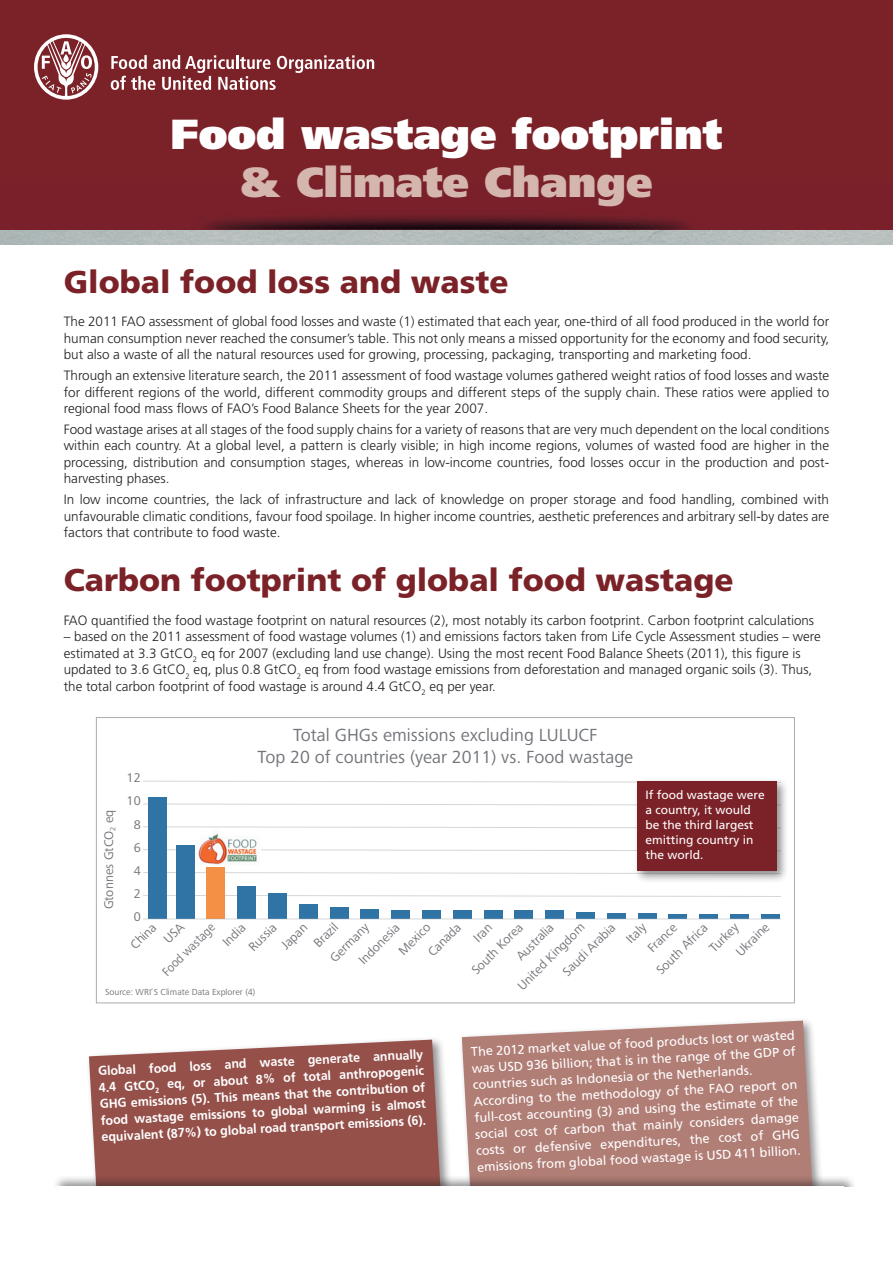
<style>
.page{position:relative;width:893px;height:1263px;background:#fff}
.page>*{position:absolute;margin:0;border:0;box-sizing:border-box;transform-origin:0 0}
.t1{font:900 42px "Frutiger";color:#fff}
.t2{font:900 42px "Frutiger";color:#d4b6ae}
.Titre_1{font:900 31.5px "Frutiger";color:#7b2228}
.t3{font:18.15px/21.9px "Frutiger Next Pro";color:#717479;text-align:center}
.Body_copy{font:300 13.5px/16.5px "Frutiger";color:#231f20;text-align:justify}
.t4{font:13.05px "Frutiger Next Pro";color:#717479}
.t5{font:13.05px "Frutiger Next Pro";color:#717479;scale:.9 1}
.Body_copy-2{font:12.75px/16.5px "Frutiger";color:#fff;text-align:justify}
.Body_copy-3{font:700 12.75px/16.5px "Frutiger";color:#fff;text-align:justify}
.Body_copy-4{font:12px/15px "Frutiger";color:#fff}
.t6{font:9.15px "Frutiger Next Pro";color:#717479}
</style>
<div class="page">
<img style="left:0;top:229px;width:893px;height:15px">
<div style="left:0;top:0;width:893px;height:229px;background:#7b2228"></div>
<div style="left:458px;top:1017px;width:367px;height:208px;background:#231f20;opacity:.5"></div>
<svg style="left:462px;top:1020px;width:351px;height:154px;background:#b78981"></svg>
<div style="left:85px;top:1036px;width:368px;height:190px;background:#231f20;opacity:.5"></div>
<svg style="left:89px;top:1039px;width:352px;height:135px;background:#9e5f5a"></svg>
<div style="left:52px;top:1174px;width:804px;height:36px;background:#231f20;opacity:.5"></div>
<div style="left:28px;top:1187px;width:858px;height:43px;background:#fff"></div>
<svg style="left:143px;top:895px;width:638px;height:2px"></svg>
<svg style="left:143px;top:872px;width:490px;height:2px"></svg>
<svg style="left:143px;top:849px;width:490px;height:2px"></svg>
<svg style="left:143px;top:826px;width:490px;height:2px"></svg>
<svg style="left:143px;top:804px;width:490px;height:1px"></svg>
<svg style="left:143px;top:781px;width:490px;height:2px"></svg>
<div style="left:148px;top:797px;width:19px;height:122px;background:#3074a6"></div>
<div style="left:176px;top:845px;width:18px;height:74px;background:#3074a6"></div>
<div style="left:238px;top:886px;width:18px;height:33px;background:#3074a6"></div>
<div style="left:268px;top:893px;width:19px;height:26px;background:#3074a6"></div>
<div style="left:299px;top:904px;width:19px;height:15px;background:#3074a6"></div>
<div style="left:330px;top:908px;width:18px;height:11px;background:#3074a6"></div>
<div style="left:361px;top:910px;width:18px;height:9px;background:#3074a6"></div>
<div style="left:392px;top:910px;width:18px;height:9px;background:#3074a6"></div>
<div style="left:422px;top:910px;width:19px;height:9px;background:#3074a6"></div>
<div style="left:453px;top:911px;width:19px;height:8px;background:#3074a6"></div>
<div style="left:484px;top:911px;width:18px;height:8px;background:#3074a6"></div>
<div style="left:515px;top:911px;width:18px;height:8px;background:#3074a6"></div>
<div style="left:545px;top:911px;width:19px;height:8px;background:#3074a6"></div>
<div style="left:576px;top:912px;width:19px;height:7px;background:#3074a6"></div>
<div style="left:607px;top:913px;width:19px;height:6px;background:#3074a6"></div>
<div style="left:638px;top:913px;width:18px;height:6px;background:#3074a6"></div>
<div style="left:669px;top:914px;width:18px;height:5px;background:#3074a6"></div>
<div style="left:699px;top:914px;width:19px;height:5px;background:#3074a6"></div>
<div style="left:730px;top:914px;width:19px;height:5px;background:#3074a6"></div>
<div style="left:761px;top:914px;width:18px;height:5px;background:#3074a6"></div>
<div style="left:207px;top:868px;width:18px;height:51px;background:#f48f46"></div>
<hr style="left:143px;top:919px;width:638px;height:1px;background:#a9acb0">
<div style="left:633px;top:778px;width:157px;height:105px;background:#231f20;opacity:.5"></div>
<div style="left:637px;top:782px;width:140px;height:89px;background:#7b2228"></div>
<svg style="left:111px;top:55px;width:263px;height:35px"></svg>
<svg style="left:34px;top:34px;width:64px;height:66px"></svg>
<img style="left:196px;top:833px;width:64px;height:32px">
<p class="t1" style="left:171px;top:109px;width:553px">Food wastage footprint</p>
<p class="t2" style="left:240px;top:157px;width:414px">&amp; Climate Change</p>
<p class="Titre_1" style="left:64px;top:263px;width:446px">Global food loss and waste</p>
<p class="Body_copy" style="left:64px;top:314px;width:767px">The 2011 FAO assessment of global food losses and waste (1) estimated that each year, one-third of all food produced in the world for human consumption never reached the consumer’s table. This not only means a missed opportunity for the economy and food security, but also a waste of all the natural resources used for growing, processing, packaging, transporting and marketing food.</p>
<p class="Body_copy" style="left:64px;top:367px;width:767px">Through an extensive literature search, the 2011 assessment of food wastage volumes gathered weight ratios of food losses and waste for different regions of the world, different commodity groups and different steps of the supply chain. These ratios were applied to regional food mass flows of FAO’s Food Balance Sheets for the year 2007.</p>
<p class="Body_copy" style="left:64px;top:421px;width:767px">Food wastage arises at all stages of the food supply chains for a variety of reasons that are very much dependent on the local conditions within each country. At a global level, a pattern is clearly visible; in high income regions, volumes of wasted food are higher in the processing, distribution and consumption stages, whereas in low-income countries, food losses occur in the production and post&shy;harvesting phases.</p>
<p class="Body_copy" style="left:64px;top:491px;width:767px">In low income countries, the lack of infrastructure and lack of knowledge on proper storage and food handling, combined with unfavourable climatic conditions, favour food spoilage. In higher income countries, aesthetic preferences and arbitrary sell-by dates are factors that contribute to food waste.</p>
<p class="Titre_1" style="left:64px;top:561px;width:671px">Carbon footprint of global food wastage</p>
<p class="Body_copy" style="left:64px;top:612px;width:752px">FAO quantified the food wastage footprint on natural resources (2), most notably its carbon footprint. Carbon footprint calculations</p>
<p class="Body_copy" style="left:64px;top:629px;width:759px;text-align:left">– based on the 2011 assessment of food wastage volumes (1) and emissions factors taken from Life Cycle Assessment studies – were estimated at 3.3 GtCO<sub>2</sub> eq for 2007 (excluding land use change). Using the most recent Food Balance Sheets (2011), this figure is updated to 3.6 GtCO<sub>2</sub> eq, plus 0.8 GtCO<sub>2</sub> eq from food wastage emissions from deforestation and managed organic soils (3). Thus, the total carbon footprint of food wastage is around 4.4 GtCO<sub>2</sub> eq per year.</p>
<p class="t4" style="left:101px;top:909px;width:101px;rotate:-90deg">Gtonnes GtCO<sub>2</sub> eq</p>
<p class="t4" style="left:127px;top:770px;width:16px">12</p>
<p class="t4" style="left:127px;top:794px;width:16px">10</p>
<p class="t4" style="left:134px;top:817px;width:9px">8</p>
<p class="t4" style="left:134px;top:840px;width:9px">6</p>
<p class="t4" style="left:134px;top:863px;width:9px">4</p>
<p class="t4" style="left:134px;top:886px;width:9px">2</p>
<p class="t3" style="left:258px;top:724px;width:377px">Total GHGs emissions excluding LULUCF<br>Top 20 of countries (year 2011) vs. Food wastage</p>
<p class="Body_copy-4" style="left:646px;top:787px;width:121px">If food wastage were a country, it would be the third largest emitting country in the world.</p>
<p class="t4" style="left:134px;top:909px;width:9px">0</p>
<p class="t5" style="left:159px;top:968px;width:78px;rotate:-45deg">Food w astage</p>
<p class="t4" style="left:219px;top:939px;width:29px;rotate:-45deg">India</p>
<p class="t4" style="left:246px;top:943px;width:35px;rotate:-45deg">Russia</p>
<p class="t4" style="left:278px;top:942px;width:33px;rotate:-45deg">Japan</p>
<p class="t4" style="left:310px;top:940px;width:30px;rotate:-45deg">Brazil</p>
<p class="t4" style="left:559px;top:968px;width:70px;rotate:-45deg">Saudi Arabia</p>
<p class="t4" style="left:623px;top:935px;width:25px;rotate:-45deg">Italy</p>
<p class="t4" style="left:644px;top:945px;width:37px;rotate:-45deg">France</p>
<p class="t4" style="left:653px;top:967px;width:68px;rotate:-45deg">South Africa</p>
<p class="t4" style="left:706px;top:944px;width:38px;rotate:-45deg">Turkey</p>
<p class="t4" style="left:327px;top:954px;width:51px;rotate:-45deg">Germany</p>
<p class="t4" style="left:733px;top:949px;width:43px;rotate:-45deg">Ukraine</p>
<p class="t4" style="left:355px;top:956px;width:54px;rotate:-45deg">Indonesia</p>
<p class="t4" style="left:395px;top:947px;width:41px;rotate:-45deg">M exico</p>
<p class="t4" style="left:513px;top:953px;width:49px;rotate:-45deg">Australia</p>
<p class="t4" style="left:468px;top:967px;width:68px;rotate:-45deg">South Korea</p>
<p class="t4" style="left:425px;top:948px;width:42px;rotate:-45deg">Canada</p>
<p class="t4" style="left:470px;top:934px;width:22px;rotate:-45deg">Iran</p>
<p class="t4" style="left:127px;top:941px;width:32px;rotate:-45deg">China</p>
<p class="t6" style="left:105px;top:986px;width:152px">Source: WRI’S Climate Data Explorer (4)</p>
<p class="t4" style="left:514px;top:982px;width:90px;rotate:-45deg">United Kingdom</p>
<p class="Body_copy-3" style="left:98px;top:1063px;width:327px;rotate:-3deg">Global food loss and waste generate annually 4.4 GtCO<sub>2</sub> eq, or about 8% of total anthropogenic GHG emissions (5). This means that the contribution of food wastage emissions to global warming is almost equivalent (87%) to global road transport emissions (6).</p>
<p class="Body_copy-2" style="left:471px;top:1043px;width:326px;rotate:-3deg">The 2012 market value of food products lost or wasted was USD 936 billion; that is in the range of the GDP of countries such as Indonesia or the Netherlands.</p>
<p class="Body_copy-2" style="left:473px;top:1093px;width:326px;rotate:-3deg">According to the methodology of the FAO report on full-cost accounting (3) and using the estimate of the social cost of carbon that mainly considers damage costs or defensive expenditures, the cost of GHG emissions from global food wastage is USD 411 billion.</p>
</div>
